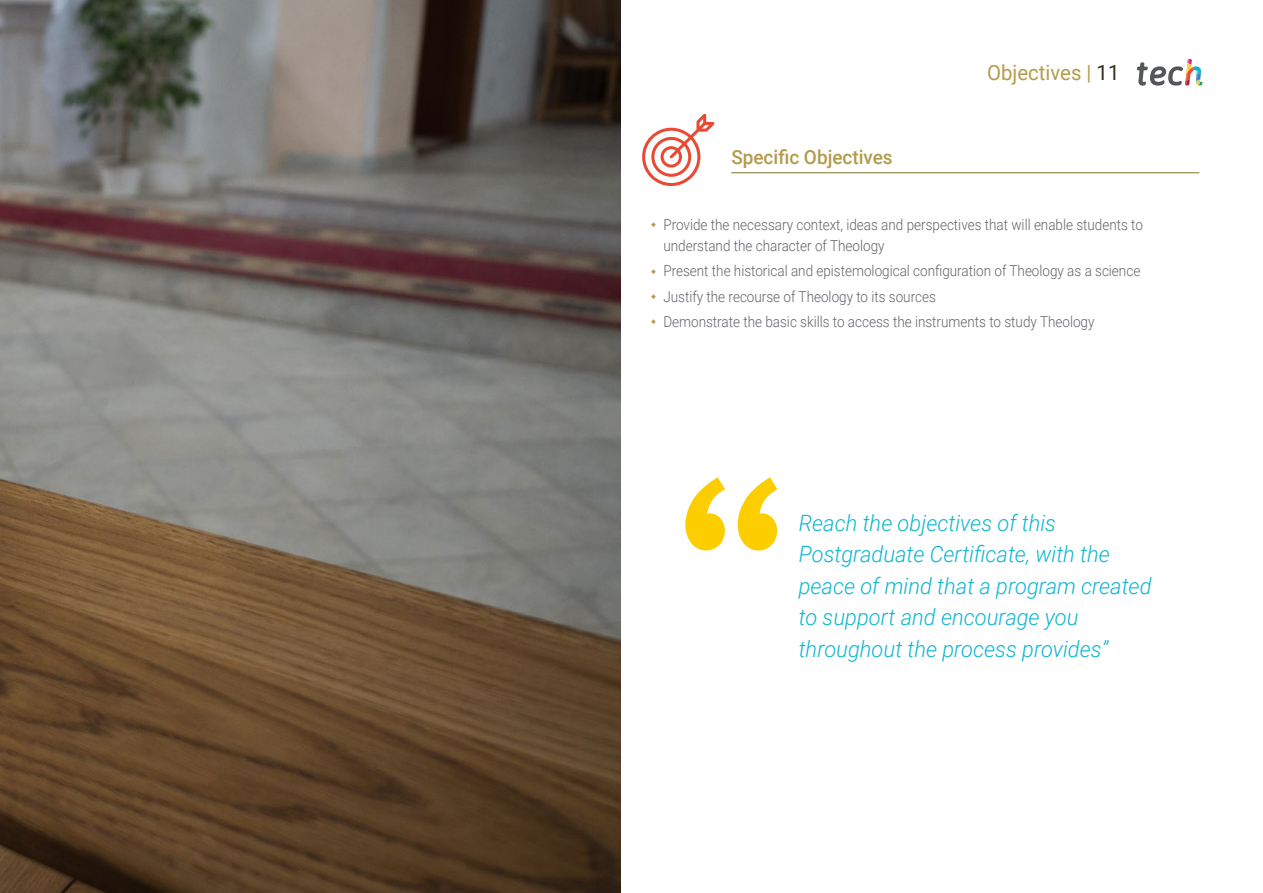
<style>
.page{position:relative;width:1263px;height:893px;background:#fff}
.page>*{position:absolute;margin:0;border:0;box-sizing:border-box;transform-origin:0 0}
.t1{font:italic 300 22.5px/31.5px "Roboto";color:#0fb6cf}
.t2{font:21px "Roboto";color:#b49c4b}
.t3{font:500 19.5px "Roboto";color:#b39b4b}
.t4{font:300 15px/25.2px "Roboto";color:#61646a;scale:.9 1}
.s1{color:#312e20}
</style>
<div class="page">
<img style="left:0;top:0;width:621px;height:893px">
<svg style="left:685px;top:477px;width:92px;height:74px"></svg>
<svg style="left:1137px;top:59px;width:65px;height:27px"></svg>
<svg style="left:642px;top:114px;width:72px;height:72px"></svg>
<hr style="left:731px;top:172px;width:468px;height:1px;background:#b39b4b">
<h3 class="t3" style="left:731px;top:144px;width:163px">Specific Objectives</h3>
<h2 class="t2" style="left:987px;top:57px;width:134px">Objectives | <span class="s1">11</span></h2>
<p class="t4" style="left:663px;top:214px;width:534px;line-height:21px">Provide the necessary context, ideas and perspectives that will enable students to understand the character of Theology</p>
<p class="t4" style="left:663px;top:258px;width:531px">Present the historical and epistemological configuration of Theology as a science<br>Justify the recourse of Theology to its sources<br>Demonstrate the basic skills to access the instruments to study Theology</p>
<h1 class="t1" style="left:799px;top:506px;width:354px">Reach the objectives of this<br>Postgraduate Certificate, with the peace of mind that a program created to support and encourage you throughout the process provides”</h1>
</div>
